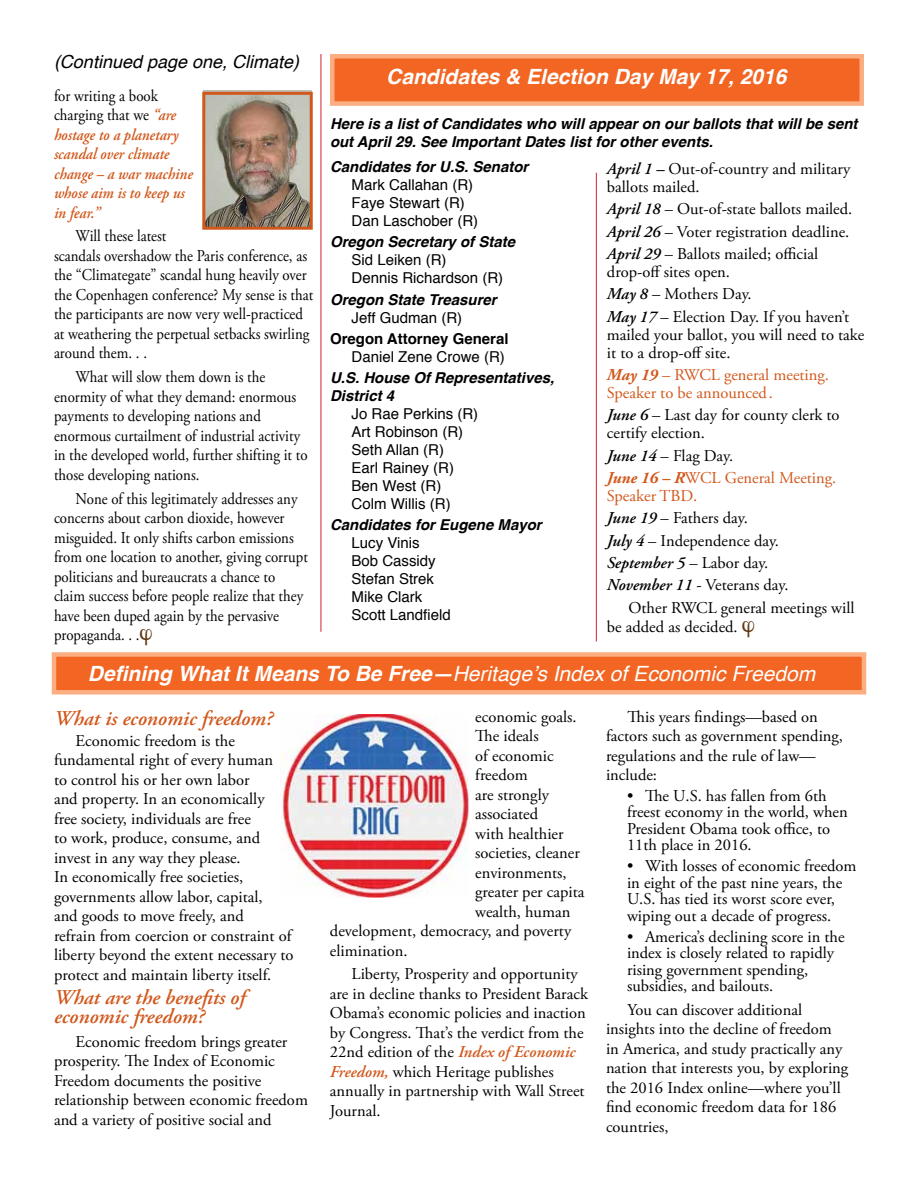
<style>
.page{position:relative;width:918px;height:1188px;background:#fff}
.page>*{position:absolute;margin:0;border:0;box-sizing:border-box;transform-origin:0 0}
.t1{font:italic 21px "Helvetica";color:#fff}
.t2{font:italic 600 21px/19.5px "Adobe Garamond Pro";color:#d1581c}
.t3{font:italic 700 21px "Helvetica";color:#fff}
.t4{font:italic 18px "Helvetica";color:#000}
.t5{font:16.5px/19.5px "Adobe Garamond Pro";color:#000}
.t6{font:16.5px/19.5px "Adobe Garamond Pro";color:#000;scale:.9 1}
.t7{font:italic 600 16.5px/19.5px "Adobe Garamond Pro";color:#d1581c;scale:.9 1}
.t8{font:16.5px/18px "Adobe Garamond Pro";color:#d1581c}
.t9{font:italic 600 16.5px "Adobe Garamond Pro";color:#000}
.t10{font:15px/18px "Helvetica";color:#000}
.t11{font:italic 700 15px/18px "Helvetica";color:#000}
.t12{font:700 15px "Helvetica";color:#000}
.s1{font-weight:400;font-style:normal;color:#000}
.s2{font-weight:600;font-style:italic}
.s3{font-weight:700;font-style:italic}
.s4{font-weight:600;font-style:italic;color:#000}
.s5{color:#000}
.s6{font-weight:400;font-style:normal}
.s7{font-weight:700}
.s8{font-weight:600;font-style:italic;color:#d1581c}
</style>
<div class="page">
<div style="left:52px;top:652px;width:814px;height:43px;background:#f26522;border:4px solid #faae81"></div>
<hr style="left:596px;top:173px;width:1px;height:469px;background:#d2232a">
<img style="left:204px;top:91px;width:108px;height:135px">
<div style="left:202px;top:92px;width:111px;height:138px;border:3px solid #d1581c"></div>
<div style="left:330px;top:54px;width:534px;height:52px;background:#f26522;border:4px solid #faae81"></div>
<hr style="left:321px;top:54px;width:1px;height:578px;background:#d2232a">
<img style="left:281px;top:715px;width:187px;height:182px">
<p class="t4" style="left:54px;top:47px;width:247px">(Continued page one, Climate)</p>
<p class="t7" style="left:54px;top:86px;width:156px"><span class="s1">for writing a book charging that we</span> “are hostage to a planetary scandal over climate change – a war machine whose aim is to keep us in fear.”</p>
<p class="t6" style="left:54px;top:227px;width:290px;text-indent:22px">Will these latest<br>scandals overshadow the Paris conference, as the “Climategate” scandal hung heavily over the Copenhagen conference? My sense is that the participants are now very well-practiced at weathering the perpetual setbacks swirling around them. . .</p>
<p class="t6" style="left:54px;top:368px;width:283px;text-indent:22px">What will slow them down is the enormity of what they demand: enormous payments to developing nations and enormous curtailment of industrial activity in the developed world, further shifting it to those developing nations.</p>
<p class="t6" style="left:54px;top:489px;width:284px;text-indent:22px">None of this legitimately addresses any concerns about carbon dioxide, however misguided. It only shifts carbon emissions from one location to another, giving corrupt politicians and bureaucrats a chance to claim success before people realize that they have been duped again by the pervasive propaganda. . .</p>
<p class="t3" style="left:386px;top:59px;width:402px">Candidates &amp; Election Day May 17, 2016</p>
<p class="t11" style="left:330px;top:115px;width:529px">Here is a list of Candidates who will appear on our ballots that will be sent out April 29. See Important Dates list for other events.</p>
<p class="t11" style="left:330px;top:158px;width:200px">Candidates for U.S. Senator</p>
<p class="t10" style="left:352px;top:176px;width:128px">Mark Callahan (R)<br>Faye Stewart (R)<br>Dan Laschober (R)</p>
<p class="t11" style="left:330px;top:233px;width:187px">Oregon Secretary of State</p>
<p class="t10" style="left:352px;top:252px;width:153px">Sid Leiken (R)<br>Dennis Richardson (R)</p>
<p class="t11" style="left:330px;top:290px;width:168px">Oregon State Treasurer</p>
<p class="t10" style="left:352px;top:309px;width:112px">Jeff Gudman (R)</p>
<p class="t12" style="left:330px;top:327px;width:180px">Oregon Attorney General</p>
<p class="t10" style="left:352px;top:348px;width:155px">Daniel Zene Crowe (R)</p>
<p class="t11" style="left:330px;top:369px;width:226px">U.S. House Of Representatives,<br>District 4</p>
<p class="t10" style="left:352px;top:405px;width:128px">Jo Rae Perkins (R)<br>Art Robinson (R)<br>Seth Allan (R)<br>Earl Rainey (R)<br>Ben West (R)<br>Colm Willis (R)</p>
<p class="t11" style="left:330px;top:516px;width:213px">Candidates for Eugene Mayor</p>
<p class="t10" style="left:352px;top:535px;width:101px">Lucy Vinis<br>Bob Cassidy<br>Stefan Strek<br>Mike Clark<br>Scott Landfield</p>
<p class="t5" style="left:607px;top:160px;width:245px;line-height:18px"><span class="s2">April 1 –</span> Out-of-country and military ballots mailed.</p>
<p class="t5" style="left:607px;top:198px;width:247px;line-height:22.4px"><span class="s2">April 18</span> – Out-of-state ballots mailed.<br><span class="s2">April 26</span> – Voter registration deadline.<br><span class="s2">April 29</span> – Ballots mailed; official</p>
<p class="t5" style="left:607px;top:261px;width:244px;line-height:22.4px">drop-off sites open.<br><span class="s2">May 8</span> – Mothers Day.<br><span class="s2">May 17</span> – Election Day. If you haven’t</p>
<p class="t5" style="left:607px;top:326px;width:259px;line-height:18px">mailed your ballot, you will need to take it to a drop-off site.</p>
<p class="t8" style="left:607px;top:366px;width:224px"><span class="s3">May 19</span> – RWCL general meeting.<br>Speaker to be announced.</p>
<p class="t5" style="left:607px;top:407px;width:234px;line-height:18px"><span class="s2">June 6</span> – Last day for county clerk to certify election.</p>
<p class="t8" style="left:607px;top:445px;width:231px;line-height:22.4px"><span class="s4">June 14</span> <span class="s5">– Flag Day.<br></span><span class="s3">June 16 – R</span>WCL General Meeting.</p>
<p class="t8" style="left:607px;top:487px;width:92px">Speaker TBD.</p>
<p class="t5" style="left:607px;top:509px;width:142px"><span class="s2">June 19</span> – Fathers day.</p>
<p class="t5" style="left:607px;top:531px;width:174px"><span class="s2">July 4</span> – Independence day.</p>
<p class="t9" style="left:607px;top:553px;width:163px">September 5 <span class="s6">– Labor day.</span></p>
<p class="t5" style="left:607px;top:576px;width:183px"><span class="s2">November 11</span> - Veterans day.</p>
<p class="t5" style="left:629px;top:598px;width:227px">Other RWCL general meetings will</p>
<p class="t5" style="left:607px;top:618px;width:132px">be added as decided.</p>
<p class="t1" style="left:88px;top:657px;width:729px"><span class="s7">Defining What It Means To Be Free—</span>Heritage’s Index of Economic Freedom</p>
<p class="t2" style="left:54px;top:709px;width:221px">What is economic freedom?</p>
<p class="t5" style="left:54px;top:731px;width:241px;text-indent:22px">Economic freedom is the fundamental right of every human<br>to control his or her own labor<br>and property. In an economically<br>free society, individuals are free<br>to work, produce, consume, and invest in any way they please.<br>In economically free societies, governments allow labor, capital,<br>and goods to move freely, and<br>refrain from coercion or constraint of liberty beyond the extent necessary to protect and maintain liberty itself.</p>
<p class="t2" style="left:54px;top:988px;width:193px">What are the benefits of economic freedom?</p>
<p class="t5" style="left:54px;top:1033px;width:255px;text-indent:22px">Economic freedom brings greater prosperity. The Index of Economic Freedom documents the positive relationship between economic freedom and a variety of positive social and</p>
<p class="t5" style="left:475px;top:707px;width:103px">economic goals.</p>
<p class="t5" style="left:475px;top:727px;width:65px">The ideals</p>
<p class="t5" style="left:475px;top:746px;width:80px">of economic</p>
<p class="t5" style="left:475px;top:766px;width:54px">freedom</p>
<p class="t5" style="left:475px;top:785px;width:75px">are strongly</p>
<p class="t5" style="left:475px;top:805px;width:64px">associated</p>
<p class="t5" style="left:475px;top:824px;width:90px">with healthier</p>
<p class="t5" style="left:475px;top:844px;width:106px">societies, cleaner</p>
<p class="t5" style="left:475px;top:863px;width:93px">environments,</p>
<p class="t5" style="left:475px;top:883px;width:111px">greater per capita</p>
<p class="t5" style="left:475px;top:902px;width:97px">wealth, human</p>
<p class="t5" style="left:330px;top:922px;width:243px">development, democracy, and poverty</p>
<p class="t5" style="left:330px;top:941px;width:79px">elimination.</p>
<p class="t5" style="left:330px;top:965px;width:259px;text-indent:22px">Liberty, Prosperity and opportunity are in decline thanks to President Barack Obama’s economic policies and inaction by Congress. That’s the verdict from the 22nd edition of the <span class="s8">Index of Economic Freedom,</span> which Heritage publishes annually in partnership with Wall Street Journal.</p>
<p class="t5" style="left:606px;top:707px;width:239px;text-indent:22px">This years findings—based on factors such as government spending, regulations and the rule of law— include:</p>
<p class="t5" style="left:627px;top:788px;width:222px;line-height:16.5px">• The U.S. has fallen from 6th freest economy in the world, when<br>President Obama took office, to<br>11th place in 2016.</p>
<p class="t5" style="left:627px;top:858px;width:231px;line-height:16.5px">• With losses of economic freedom in eight of the past nine years, the U.S. has tied its worst score ever, wiping out a decade of progress.</p>
<p class="t5" style="left:627px;top:929px;width:219px;line-height:16.5px">• America’s declining score in the index is closely related to rapidly rising government spending, subsidies, and bailouts.</p>
<p class="t5" style="left:606px;top:1000px;width:244px;text-indent:22px">You can discover additional insights into the decline of freedom in America, and study practically any nation that interests you, by exploring the 2016 Index online—where you’ll find economic freedom data for 186 countries,</p>
</div>
